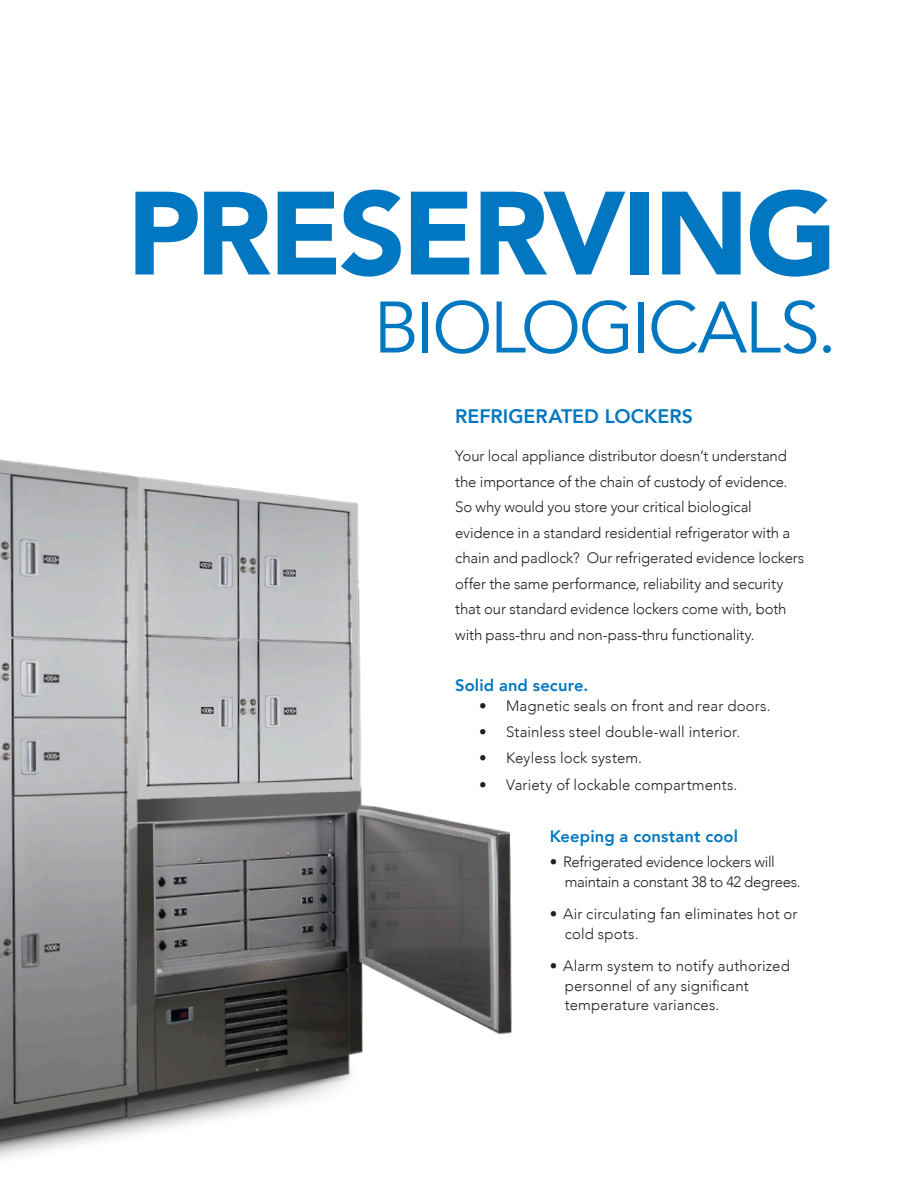
<style>
.page{position:relative;width:918px;height:1188px;background:#fff}
.page>*{position:absolute;margin:0;border:0;box-sizing:border-box;transform-origin:0 0}
.t1{font:900 117px "Avenir";letter-spacing:-.03em;color:#0077c0}
.t2{font:72px "Avenir";letter-spacing:-.035em;color:#0077c0}
.t3{font:800 19.5px "Avenir";color:#0077c0}
.t4{font:800 16.5px "Avenir";letter-spacing:.005em;color:#0077c0}
.t5{font:300 15px/25.5px "Avenir";letter-spacing:-.005em;color:#231f20}
</style>
<div class="page">
<img style="left:0;top:459px;width:512px;height:699px">
<h1 class="t1" style="left:127px;top:134px;width:711px">PRESERVING</h1>
<h2 class="t2" style="left:373px;top:285px;width:465px">BIOLOGICALS.</h2>
<h3 class="t3" style="left:455px;top:401px;width:239px">REFRIGERATED LOCKERS</h3>
<p class="t5" style="left:455px;top:444px;width:351px">Your local appliance distributor doesn’t understand the importance of the chain of custody of evidence.<br>So why would you store your critical biological evidence in a standard residential refrigerator with a chain and padlock? Our refrigerated evidence lockers offer the same performance, reliability and security that our standard evidence lockers come with, both with pass-thru and non-pass-thru functionality.</p>
<p class="t4" style="left:455px;top:673px;width:135px">Solid and secure.</p>
<p class="t5" style="left:479px;top:693px;width:293px">• Magnetic seals on front and rear doors.</p>
<p class="t5" style="left:479px;top:719px;width:262px">• Stainless steel double-wall interior.</p>
<p class="t5" style="left:479px;top:745px;width:164px">• Keyless lock system.</p>
<p class="t5" style="left:479px;top:772px;width:260px">• Variety of lockable compartments.</p>
<p class="t4" style="left:550px;top:823px;width:190px">Keeping a constant cool</p>
<p class="t5" style="left:565px;top:852px;width:238px;line-height:19.5px;text-indent:-15px">• Refrigerated evidence lockers will maintain a constant 38 to 42 degrees.</p>
<p class="t5" style="left:565px;top:904px;width:234px;line-height:19.5px;text-indent:-15px">• Air circulating fan eliminates hot or cold spots.</p>
<p class="t5" style="left:565px;top:956px;width:227px;line-height:19.5px;text-indent:-15px">• Alarm system to notify authorized personnel of any significant temperature variances.</p>
</div>
